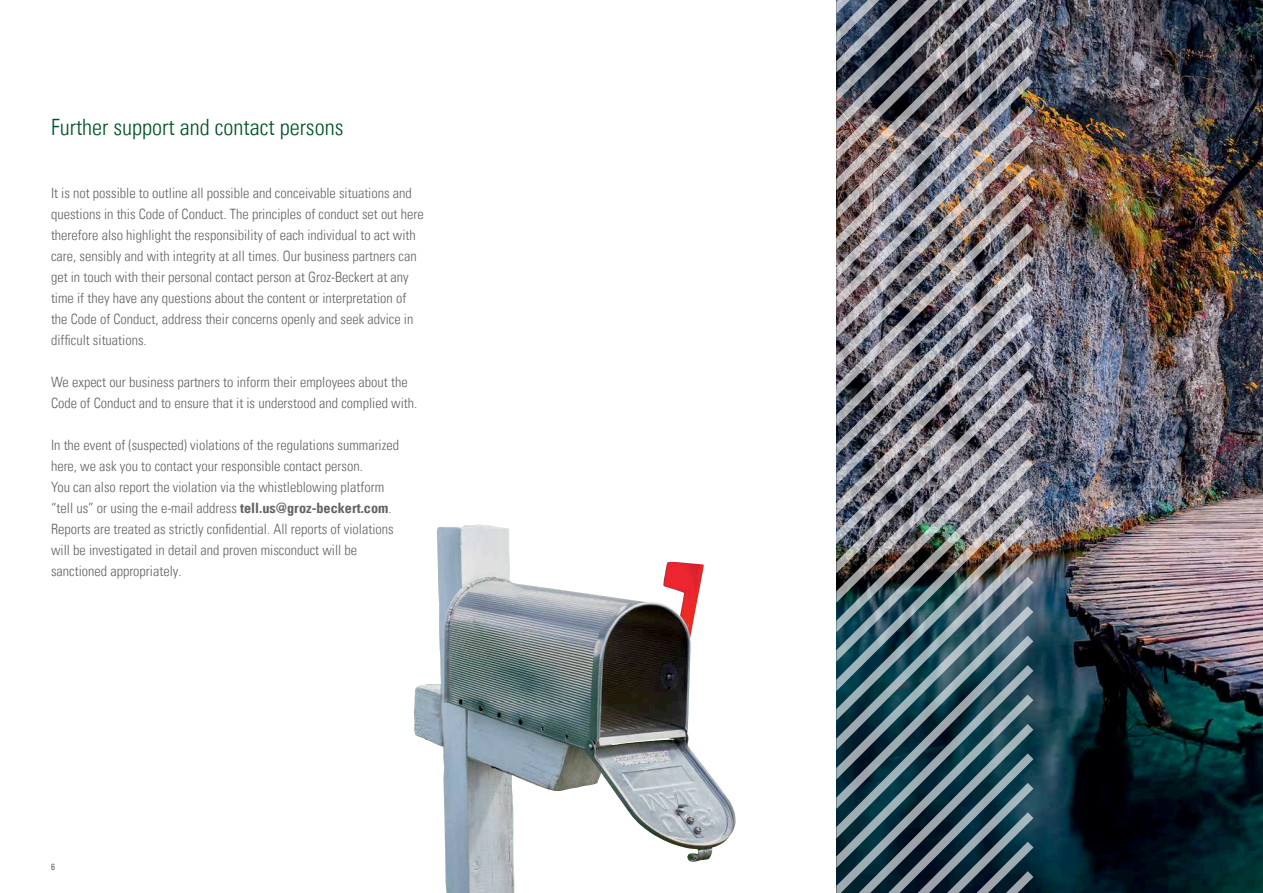
<style>
.page{position:relative;width:1263px;height:893px;background:#fff}
.page>*{position:absolute;margin:0;border:0;box-sizing:border-box;transform-origin:0 0}
.t1{font:22.5px "Univers Com 47 Light Cond";color:#005326}
.t2{font:14.25px/21px "Univers Com 47 Light Cond";color:#636466}
.t3{font:condensed 9px "Univers Com 57";color:#636466}
.s1{font-family:"Univers Com 67 Bold Cond"}
</style>
<div class="page">
<img style="left:1033px;top:0;width:230px;height:893px">
<img style="left:836px;top:0;width:197px;height:893px">
<img style="left:414px;top:525px;width:284px;height:368px">
<h1 class="t1" style="left:51px;top:113px;width:294px">Further support and contact persons</h1>
<p class="t2" style="left:51px;top:182px;width:374px">It is not possible to outline all possible and conceivable situations and questions in this Code of Conduct. The principles of conduct set out here therefore also highlight the responsibility of each individual to act with care, sensibly and with integrity at all times. Our business partners can get in touch with their personal contact person at Groz-Beckert at any time if they have any questions about the content or interpretation of the Code of Conduct, address their concerns openly and seek advice in difficult situations.</p>
<p class="t2" style="left:51px;top:371px;width:368px">We expect our business partners to inform their employees about the<br>Code of Conduct and to ensure that it is understood and complied with.</p>
<p class="t2" style="left:51px;top:434px;width:350px">In the event of (suspected) violations of the regulations summarized here, we ask you to contact your responsible contact person.<br>You can also report the violation via the whistleblowing platform “tell us” or using the e-mail address <span class="s1">tell.us@groz-beckert.com</span>.<br>Reports are treated as strictly confidential. All reports of violations will be investigated in detail and proven misconduct will be sanctioned appropriately.</p>
<p class="t3" style="left:51px;top:861px;width:5px">6</p>
</div>
